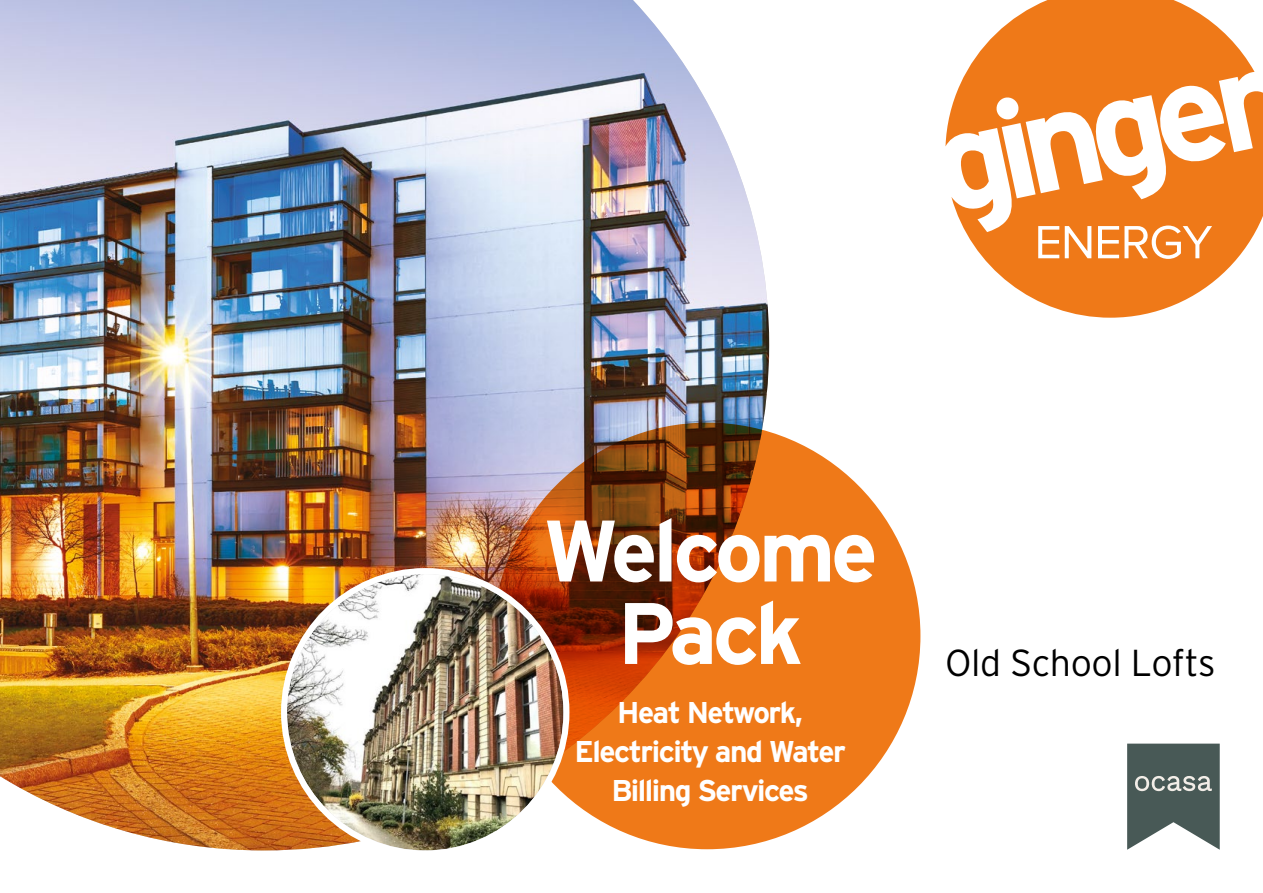
<style>
.page{position:relative;width:1263px;height:893px;background:#fff}
.page>*{position:absolute;margin:0;border:0;box-sizing:border-box;transform-origin:0 0}
.t1{font:700 87px/82.5px "Interstate";letter-spacing:-.05em;color:#fff;text-align:center}
.t2{font:300 37.5px "Interstate";letter-spacing:-.01em;color:#000}
.t3{font:700 30px/39px "Interstate";letter-spacing:-.05em;color:#fff;text-align:center}
</style>
<div class="page">
<svg style="left:945px;top:0;width:318px;height:318px;fill:#ef7918"></svg>
<svg style="left:1038px;top:226px;width:21px;height:32px"></svg>
<svg style="left:1065px;top:226px;width:26px;height:32px"></svg>
<svg style="left:1098px;top:226px;width:114px;height:33px"></svg>
<img style="left:0;top:0;width:769px;height:850px">
<svg style="left:494px;top:423px;width:426px;height:426px;background:#cb6113"></svg>
<svg style="left:284px;top:571px;width:282px;height:282px"></svg>
<img style="left:287px;top:574px;width:276px;height:276px;border-radius:138px">
<div style="left:281px;top:568px;width:288px;height:288px;border:6px solid #fff;border-radius:50%"></div>
<svg style="left:1127px;top:744px;width:93px;height:106px;background:#697774"></svg>
<h1 class="t1" style="left:542px;top:509px;width:337px">Welcome<br>Pack</h1>
<p class="t3" style="left:574px;top:693px;width:273px">Heat Network,<br>Electricity and Water<br>Billing Services</p>
<p class="t2" style="left:945px;top:642px;width:272px">Old School Lofts</p>
</div>
